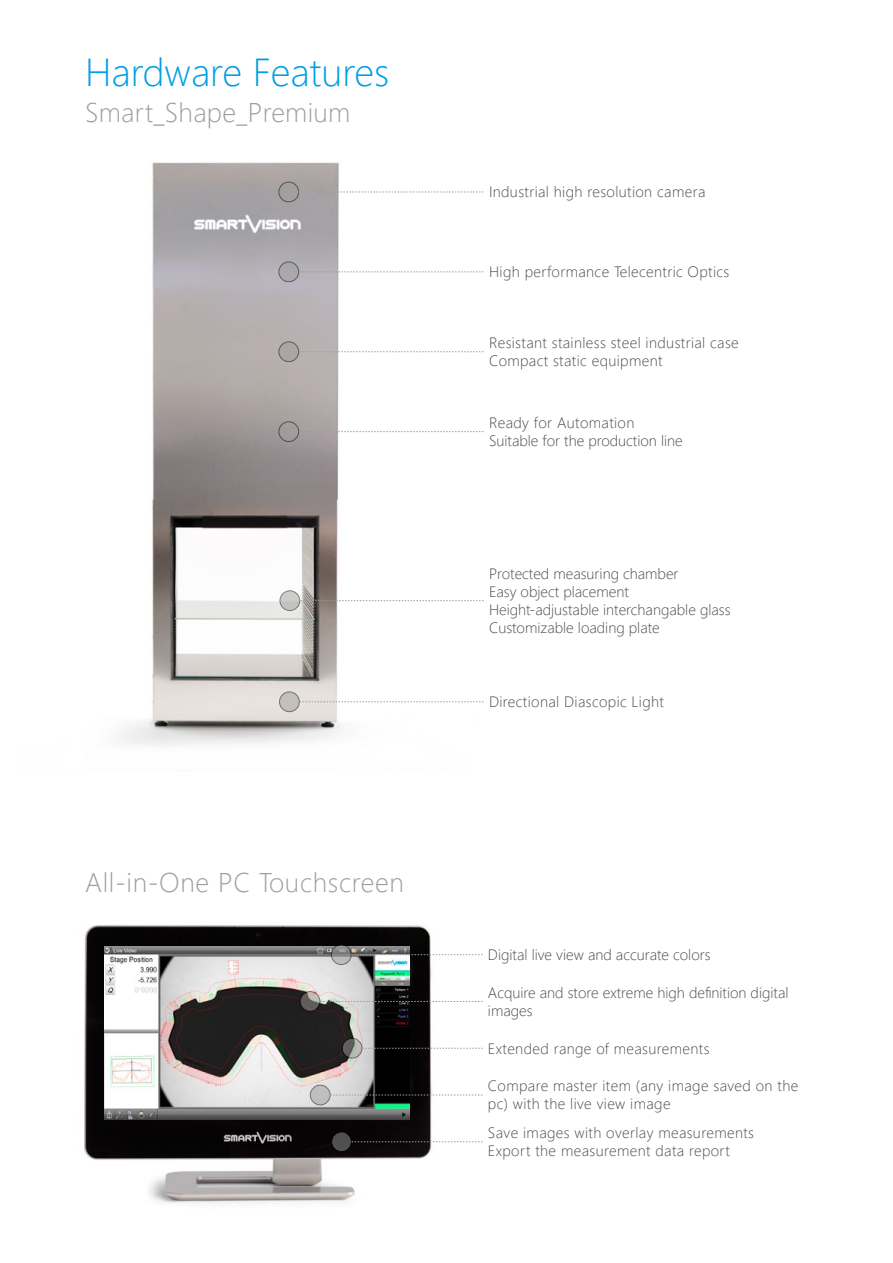
<style>
.page{position:relative;width:893px;height:1263px;background:#fff}
.page>*{position:absolute;margin:0;border:0;box-sizing:border-box;transform-origin:0 0}
.t1{font:300 39px "Segoe UI";color:#009fe3}
.t2{font:300 27px "Segoe UI";letter-spacing:.02em;color:#9d9d9c}
.t3{font:300 15px/18px "Segoe UI";letter-spacing:.025em;color:#4a4a49}
.t4{font:300 15px/18px "Segoe UI";color:#4a4a49}
</style>
<div class="page">
<img style="left:84px;top:925px;width:390px;height:279px">
<img style="left:105px;top:947px;width:305px;height:172px">
<img style="left:118px;top:162px;width:357px;height:583px">
<div style="left:279px;top:182px;width:20px;height:20px;background:#9d9d9c;border-radius:50%"></div>
<div style="left:279px;top:182px;width:20px;height:20px;border:1px solid #000;border-radius:50%"></div>
<svg style="left:298px;top:192px;width:185px;height:1px"></svg>
<svg style="left:279px;top:262px;width:20px;height:20px"></svg>
<div style="left:279px;top:262px;width:20px;height:20px;border:1px solid #000;border-radius:50%"></div>
<svg style="left:299px;top:271px;width:184px;height:1px"></svg>
<svg style="left:279px;top:342px;width:20px;height:20px"></svg>
<div style="left:279px;top:341px;width:20px;height:21px;border:1px solid #000;border-radius:50%"></div>
<svg style="left:299px;top:351px;width:184px;height:1px"></svg>
<div style="left:279px;top:422px;width:20px;height:19px;background:#9d9d9c;border-radius:50%"></div>
<div style="left:279px;top:421px;width:20px;height:21px;border:1px solid #000;border-radius:50%"></div>
<svg style="left:299px;top:431px;width:184px;height:1px"></svg>
<svg style="left:280px;top:591px;width:20px;height:19px"></svg>
<div style="left:280px;top:590px;width:20px;height:21px;border:1px solid #000;border-radius:50%"></div>
<svg style="left:300px;top:600px;width:183px;height:1px"></svg>
<svg style="left:280px;top:692px;width:19px;height:20px"></svg>
<div style="left:279px;top:691px;width:21px;height:21px;border:1px solid #000;border-radius:50%"></div>
<svg style="left:300px;top:701px;width:183px;height:1px"></svg>
<svg style="left:331px;top:945px;width:20px;height:19px"></svg>
<div style="left:331px;top:944px;width:21px;height:21px;border:1px solid #000;border-radius:50%"></div>
<svg style="left:351px;top:954px;width:131px;height:1px"></svg>
<svg style="left:300px;top:991px;width:20px;height:20px"></svg>
<div style="left:300px;top:991px;width:20px;height:21px;border:1px solid #000;border-radius:50%"></div>
<svg style="left:320px;top:1001px;width:162px;height:1px"></svg>
<svg style="left:342px;top:1038px;width:20px;height:20px"></svg>
<div style="left:342px;top:1038px;width:20px;height:20px;border:1px solid #000;border-radius:50%"></div>
<svg style="left:362px;top:1048px;width:120px;height:1px"></svg>
<svg style="left:310px;top:1085px;width:20px;height:20px"></svg>
<div style="left:310px;top:1085px;width:20px;height:20px;border:1px solid #000;border-radius:50%"></div>
<svg style="left:330px;top:1095px;width:152px;height:1px"></svg>
<svg style="left:332px;top:1132px;width:19px;height:20px"></svg>
<div style="left:331px;top:1131px;width:21px;height:21px;border:1px solid #000;border-radius:50%"></div>
<svg style="left:352px;top:1141px;width:130px;height:1px"></svg>
<h1 class="t1" style="left:85px;top:35px;width:306px">Hardware Features</h1>
<h2 class="t2" style="left:85px;top:87px;width:267px">Smart_Shape_Premium</h2>
<h2 class="t2" style="left:85px;top:857px;width:320px">All-in-One PC Touchscreen</h2>
<p class="t3" style="left:489px;top:182px;width:218px">Industrial high resolution camera</p>
<p class="t3" style="left:489px;top:262px;width:242px">High performance Telecentric Optics</p>
<p class="t3" style="left:489px;top:332px;width:251px">Resistant stainless steel industrial case<br>Compact static equipment</p>
<p class="t4" style="left:489px;top:412px;width:195px">Ready for Automation<br>Suitable for the production line</p>
<p class="t4" style="left:489px;top:563px;width:243px">Protected measuring chamber<br>Easy object placement<br>Height-adjustable interchangable glass<br>Customizable loading plate</p>
<p class="t3" style="left:489px;top:691px;width:176px">Directional Diascopic Light</p>
<p class="t4" style="left:488px;top:944px;width:224px">Digital live view and accurate colors</p>
<p class="t4" style="left:488px;top:982px;width:302px">Acquire and store extreme high definition digital images</p>
<p class="t3" style="left:488px;top:1038px;width:223px">Extended range of measurements</p>
<p class="t3" style="left:488px;top:1076px;width:312px">Compare master item (any image saved on the pc) with the live view image</p>
<p class="t3" style="left:488px;top:1122px;width:268px">Save images with overlay measurements<br>Export the measurement data report</p>
</div>
